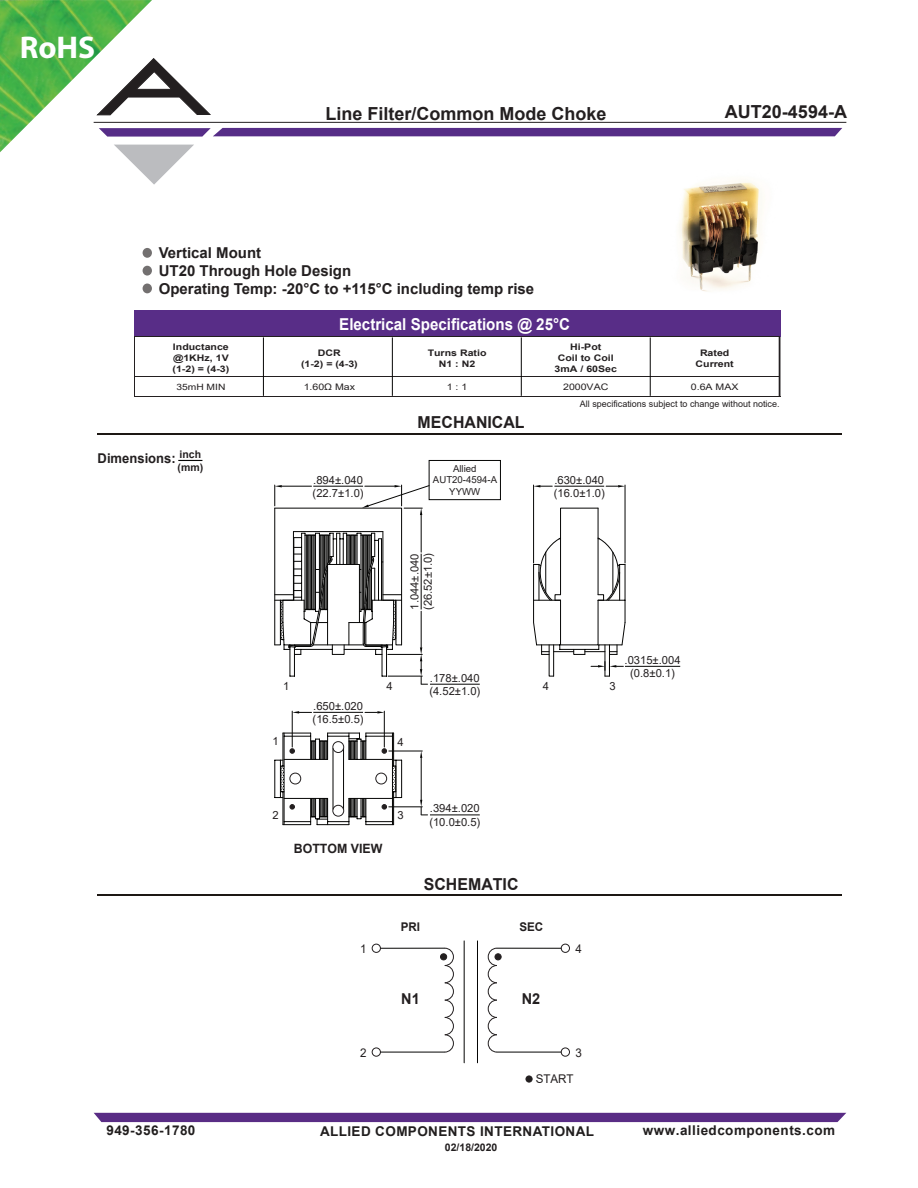
<style>
.page{position:relative;width:918px;height:1188px;background:#fff}
.page>*{position:absolute;margin:0;border:0;box-sizing:border-box;transform-origin:0 0}
.t1{font:700 31.5px "Myriad Pro";color:#fff}
.t2{font:700 18px "Arial";color:#231f20}
.t3{font:700 16.5px "Arial";color:#231f20}
.t4{font:700 16.35px "Arial";color:#fff;scale:.92 1}
.t5{font:700 15px/18px "Arial";color:#231f20}
.t6{font:700 13.5px "Arial";letter-spacing:.03em;color:#211e1e}
.t7{font:700 13.5px "Arial";color:#231f20}
.t8{font:700 12.75px "Arial";color:#231f20}
.t9{font:12px "Arial";color:#231f20}
.t10{font:700 12px "Arial";color:#231f20}
.t11{font:11.25px/13.5px "Arial";color:#231f20}
.t12{font:700 10.5px/12.6px "Arial";color:#231f20}
.t13{font:9.6px/11.6px "Arial";color:#231f20;text-align:center}
.t14{font:700 9px/10.8px "Arial";color:#231f20;text-align:center;scale:1.18 1}
.t15{font:9px "Arial";color:#231f20}
.t16{font:9px "Arial";color:#231f20;scale:1.18 1}
.t17{font:8.7px "Arial";color:#231f20;scale:1.18 1}
</style>
<div class="page">
<hr style="left:94px;top:122px;width:752px;height:1px;background:#231f20">
<svg style="left:152px;top:58px;width:59px;height:57px"></svg>
<svg style="left:152px;top:128px;width:690px;height:9px;background:#653f91"></svg>
<svg style="left:121px;top:145px;width:73px;height:40px"></svg>
<div style="left:94px;top:1113px;width:752px;height:9px;background:#592c85"></div>
<img style="left:0;top:0;width:152px;height:152px">
<hr style="left:98px;top:433px;width:744px;height:2px;background:#1d1814">
<div style="left:134px;top:310px;width:646px;height:27px;background:#582d87"></div>
<div style="left:143px;top:248px;width:9px;height:10px;background:#737070;border-radius:50%"></div>
<div style="left:143px;top:266px;width:9px;height:10px;background:#737070;border-radius:50%"></div>
<div style="left:143px;top:284px;width:9px;height:9px;background:#737070;border-radius:50%"></div>
<hr style="left:134px;top:337px;width:1px;height:60px;background:#231f20">
<hr style="left:779px;top:337px;width:1px;height:60px;background:#231f20">
<hr style="left:135px;top:337px;width:645px;height:1px;background:#231f20">
<hr style="left:135px;top:377px;width:644px;height:1px;background:#231f20">
<hr style="left:134px;top:396px;width:646px;height:1px;background:#231f20">
<hr style="left:98px;top:895px;width:744px;height:1px;background:#1d1814">
<hr style="left:380px;top:948px;width:65px;height:1px;background:#050504">
<hr style="left:464px;top:941px;width:1px;height:122px;background:#050504">
<hr style="left:380px;top:1052px;width:65px;height:1px;background:#050504">
<hr style="left:625px;top:564px;width:1px;height:59px;background:#050504">
<svg style="left:282px;top:710px;width:198px;height:114px"></svg>
<hr style="left:333px;top:749px;width:1px;height:60px;background:#050504">
<hr style="left:343px;top:749px;width:1px;height:60px;background:#050504">
<hr style="left:328px;top:733px;width:31px;height:1px;background:#050504">
<hr style="left:317px;top:824px;width:32px;height:1px;background:#050504">
<hr style="left:625px;top:485px;width:1px;height:78px;background:#050504">
<hr style="left:292px;top:711px;width:1px;height:36px;background:#050504">
<hr style="left:384px;top:711px;width:1px;height:36px;background:#050504">
<svg style="left:292px;top:711px;width:20px;height:3px"></svg>
<svg style="left:365px;top:711px;width:19px;height:3px"></svg>
<hr style="left:389px;top:751px;width:33px;height:1px;background:#050504">
<hr style="left:389px;top:807px;width:33px;height:1px;background:#050504">
<hr style="left:421px;top:758px;width:1px;height:42px;background:#050504">
<svg style="left:420px;top:751px;width:2px;height:7px"></svg>
<div style="left:429px;top:460px;width:72px;height:40px;border:1px solid #050504"></div>
<svg style="left:178px;top:460px;width:24px;height:1px"></svg>
<hr style="left:313px;top:712px;width:50px;height:1px;background:#050504">
<hr style="left:625px;top:666px;width:55px;height:1px;background:#050504">
<div style="left:372px;top:944px;width:9px;height:9px;border:1px solid #231f20;border-radius:50%"></div>
<svg style="left:441px;top:948px;width:13px;height:104px"></svg>
<div style="left:440px;top:954px;width:7px;height:6px;border:1px solid #231f20;border-radius:50%"></div>
<svg style="left:348px;top:733px;width:54px;height:92px"></svg>
<svg style="left:275px;top:733px;width:53px;height:92px"></svg>
<div style="left:372px;top:1048px;width:9px;height:8px;border:1px solid #231f20;border-radius:50%"></div>
<hr style="left:497px;top:948px;width:64px;height:1px;background:#050504">
<hr style="left:477px;top:941px;width:1px;height:122px;background:#050504">
<hr style="left:497px;top:1052px;width:64px;height:1px;background:#050504">
<div style="left:561px;top:944px;width:9px;height:9px;border:1px solid #231f20;border-radius:50%"></div>
<svg style="left:488px;top:948px;width:13px;height:104px"></svg>
<svg style="left:526px;top:1076px;width:6px;height:6px"></svg>
<div style="left:561px;top:1048px;width:9px;height:8px;border:1px solid #231f20;border-radius:50%"></div>
<div style="left:290px;top:773px;width:11px;height:11px;border:1px solid #231f20;border-radius:50%"></div>
<div style="left:376px;top:773px;width:11px;height:11px;border:1px solid #231f20;border-radius:50%"></div>
<div style="left:333px;top:741px;width:11px;height:12px;border:1px solid #231f20;border-radius:50%"></div>
<div style="left:333px;top:805px;width:11px;height:11px;border:1px solid #231f20;border-radius:50%"></div>
<svg style="left:274px;top:485px;width:351px;height:200px"></svg>
<hr style="left:430px;top:815px;width:50px;height:1px;background:#050504">
<svg style="left:420px;top:800px;width:8px;height:16px"></svg>
<hr style="left:263px;top:337px;width:1px;height:59px;background:#050504">
<hr style="left:650px;top:337px;width:1px;height:59px;background:#050504">
<hr style="left:392px;top:337px;width:1px;height:59px;background:#050504">
<hr style="left:521px;top:337px;width:1px;height:59px;background:#050504">
<img style="left:679px;top:180px;width:83px;height:112px">
<h1 class="t1" style="left:20px;top:27px;width:77px">RoHS</h1>
<h2 class="t2" style="left:326px;top:100px;width:283px">Line Filter/Common Mode Choke</h2>
<h2 class="t2" style="left:725px;top:99px;width:124px">AUT20-4594-A</h2>
<h3 class="t5" style="left:159px;top:244px;width:377px">Vertical Mount<br>UT20 Through Hole Design<br>Operating Temp: -20°C to +115°C including temp rise</h3>
<h3 class="t4" style="left:339px;top:313px;width:252px">Electrical Specifications @ 25°C</h3>
<p class="t14" style="left:555px;top:342px;width:54px">Hi-Pot<br>Coil to Coil<br>3mA / 60Sec</p>
<p class="t14" style="left:173px;top:342px;width:50px;text-align:justify">Inductance @1KHz, 1V (1-2) = (4-3)</p>
<p class="t14" style="left:301px;top:348px;width:50px">DCR<br>(1-2) = (4-3)</p>
<p class="t17" style="left:176px;top:381px;width:43px">35mH MIN</p>
<p class="t16" style="left:304px;top:381px;width:45px">1.60Ω Max</p>
<p class="t14" style="left:428px;top:348px;width:51px">Turns Ratio<br>N1 : N2</p>
<p class="t16" style="left:563px;top:381px;width:40px">2000VAC</p>
<p class="t16" style="left:447px;top:381px;width:19px">1 : 1</p>
<p class="t14" style="left:696px;top:348px;width:34px">Rated<br>Current</p>
<p class="t16" style="left:691px;top:381px;width:42px">0.6A MAX</p>
<h3 class="t3" style="left:418px;top:411px;width:109px">MECHANICAL</h3>
<p class="t15" style="left:580px;top:397px;width:201px">All specifications subject to change without notice.</p>
<p class="t12" style="left:178px;top:448px;width:27px">inch (mm)</p>
<p class="t7" style="left:98px;top:449px;width:80px">Dimensions:</p>
<p class="t11" style="left:313px;top:473px;width:53px">.894±.040 (22.7±1.0)</p>
<p class="t13" style="left:433px;top:463px;width:66px">Allied<br>AUT20-4594-A<br>YYWW</p>
<p class="t11" style="left:554px;top:473px;width:53px">.630±.040 (16.0±1.0)</p>
<p class="t11" style="left:408px;top:610px;width:59px;rotate:-90deg">1.044±.040 (26.52±1.0)</p>
<p class="t11" style="left:429px;top:671px;width:53px">.178±.040 (4.52±1.0)</p>
<p class="t11" style="left:283px;top:679px;width:8px">1</p>
<p class="t11" style="left:387px;top:679px;width:8px">4</p>
<p class="t11" style="left:543px;top:679px;width:8px">4</p>
<p class="t11" style="left:609px;top:679px;width:8px">3</p>
<p class="t11" style="left:313px;top:699px;width:53px">.650±.020 (16.5±0.5)</p>
<p class="t11" style="left:273px;top:734px;width:8px">1</p>
<p class="t11" style="left:398px;top:735px;width:8px">4</p>
<p class="t11" style="left:625px;top:653px;width:58px;text-align:center">.0315±.004 (0.8±0.1)</p>
<p class="t11" style="left:273px;top:808px;width:8px">2</p>
<p class="t11" style="left:398px;top:808px;width:8px">3</p>
<p class="t8" style="left:294px;top:840px;width:90px">BOTTOM VIEW</p>
<p class="t11" style="left:429px;top:801px;width:53px">.394±.020 (10.0±0.5)</p>
<h3 class="t3" style="left:424px;top:872px;width:96px">SCHEMATIC</h3>
<p class="t9" style="left:360px;top:940px;width:8px">1</p>
<p class="t9" style="left:360px;top:1044px;width:8px">2</p>
<p class="t10" style="left:401px;top:919px;width:21px">PRI</p>
<p class="t10" style="left:519px;top:919px;width:25px">SEC</p>
<h3 class="t5" style="left:401px;top:990px;width:20px">N1</h3>
<h3 class="t5" style="left:522px;top:990px;width:20px">N2</h3>
<p class="t9" style="left:576px;top:940px;width:8px">4</p>
<p class="t9" style="left:576px;top:1044px;width:8px">3</p>
<p class="t9" style="left:536px;top:1071px;width:39px">START</p>
<p class="t6" style="left:106px;top:1121px;width:91px">949-356-1780</p>
<p class="t6" style="left:320px;top:1122px;width:276px">ALLIED COMPONENTS INTERNATIONAL</p>
<p class="t6" style="left:643px;top:1121px;width:194px">www.alliedcomponents.com</p>
<p class="t12" style="left:445px;top:1141px;width:54px">02/18/2020</p>
</div>
